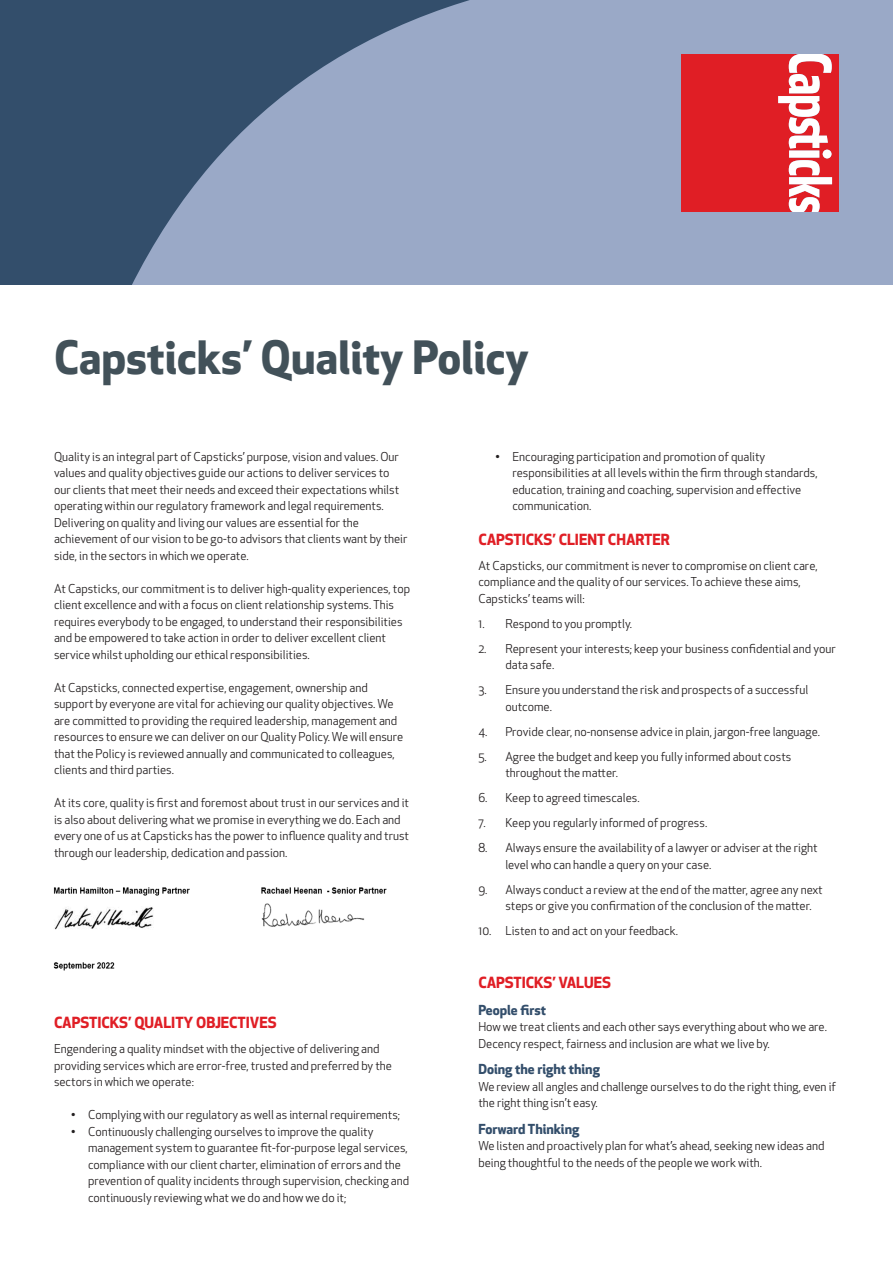
<style>
.page{position:relative;width:893px;height:1263px;background:#fff}
.page>*{position:absolute;margin:0;border:0;box-sizing:border-box;transform-origin:0 0}
.t1{font:700 44.85px "Apex New";color:#425159}
.Sub_title_1{font:700 15px "Apex New";color:#e01e25}
.subtitle_2{font:700 13.5px "Apex New";color:#334e6b}
.Paragraph_Style_1{font:12px/16.5px "Apex New";color:#231f20}
.Sub_title_1-2{font:12px/16.5px "Apex New";color:#231f20}
</style>
<div class="page">
<div style="left:0;top:0;width:893px;height:285px;background:#334e6b"></div>
<svg style="left:132px;top:0;width:761px;height:285px;fill:#9aa9c7"></svg>
<svg style="left:681px;top:54px;width:158px;height:158px;background:#e33f45"></svg>
<img style="left:53px;top:887px;width:334px;height:84px">
<p class="t1" style="left:54px;top:325px;width:476px">Capsticks’ Quality Policy</p>
<p class="Paragraph_Style_1" style="left:54px;top:448px;width:355px">Quality is an integral part of Capsticks’ purpose, vision and values. Our values and quality objectives guide our actions to deliver services to our clients that meet their needs and exceed their expectations whilst operating within our regulatory framework and legal requirements.<br>Delivering on quality and living our values are essential for the achievement of our vision to be go-to advisors that clients want by their side, in the sectors in which we operate.</p>
<p class="Paragraph_Style_1" style="left:54px;top:580px;width:358px">At Capsticks, our commitment is to deliver high-quality experiences, top client excellence and with a focus on client relationship systems. This requires everybody to be engaged, to understand their responsibilities and be empowered to take action in order to deliver excellent client service whilst upholding our ethical responsibilities.</p>
<p class="Paragraph_Style_1" style="left:54px;top:679px;width:351px">At Capsticks, connected expertise, engagement, ownership and support by everyone are vital for achieving our quality objectives. We are committed to providing the required leadership, management and resources to ensure we can deliver on our Quality Policy. We will ensure that the Policy is reviewed annually and communicated to colleagues, clients and third parties.</p>
<p class="Paragraph_Style_1" style="left:54px;top:794px;width:357px">At its core, quality is first and foremost about trust in our services and it is also about delivering what we promise in everything we do. Each and every one of us at Capsticks has the power to influence quality and trust through our leadership, dedication and passion.</p>
<p class="Sub_title_1" style="left:54px;top:1012px;width:224px">CAPSTICKS’ QUALITY OBJECTIVES</p>
<p class="Paragraph_Style_1" style="left:54px;top:1040px;width:339px">Engendering a quality mindset with the objective of delivering and providing services which are error-free, trusted and preferred by the sectors in which we operate:</p>
<p class="Paragraph_Style_1" style="left:71px;top:1106px;width:331px">• Complying with our regulatory as well as internal requirements;</p>
<p class="Paragraph_Style_1" style="left:88px;top:1123px;width:323px;text-indent:-17px">• Continuously challenging ourselves to improve the quality management system to guarantee fit-for-purpose legal services, compliance with our client charter, elimination of errors and the prevention of quality incidents through supervision, checking and continuously reviewing what we do and how we do it;</p>
<p class="Paragraph_Style_1" style="left:512px;top:448px;width:307px;text-indent:-17px">• Encouraging participation and promotion of quality responsibilities at all levels within the firm through standards, education, training and coaching, supervision and effective communication.</p>
<p class="Sub_title_1" style="left:478px;top:528px;width:193px">CAPSTICKS’ CLIENT CHARTER</p>
<p class="Sub_title_1-2" style="left:478px;top:557px;width:341px">At Capsticks, our commitment is never to compromise on client care, compliance and the quality of our services. To achieve these aims,<br>Capsticks’ teams will:</p>
<p class="Paragraph_Style_1" style="left:478px;top:615px;width:155px">1. Respond to you promptly.</p>
<p class="Paragraph_Style_1" style="left:505px;top:640px;width:332px;text-indent:-27px">2. Represent your interests; keep your business confidential and your data safe.</p>
<p class="Paragraph_Style_1" style="left:505px;top:681px;width:304px;text-indent:-27px">3. Ensure you understand the risk and prospects of a successful outcome.</p>
<p class="Paragraph_Style_1" style="left:478px;top:723px;width:343px">4. Provide clear, no-nonsense advice in plain, jargon-free language.</p>
<p class="Paragraph_Style_1" style="left:505px;top:748px;width:287px;text-indent:-27px">5. Agree the budget and keep you fully informed about costs throughout the matter.</p>
<p class="Paragraph_Style_1" style="left:478px;top:789px;width:163px">6. Keep to agreed timescales.</p>
<p class="Paragraph_Style_1" style="left:478px;top:814px;width:230px">7. Keep you regularly informed of progress.</p>
<p class="Paragraph_Style_1" style="left:505px;top:839px;width:314px;text-indent:-27px">8. Always ensure the availability of a lawyer or adviser at the right level who can handle a query on your case.</p>
<p class="Paragraph_Style_1" style="left:505px;top:881px;width:319px;text-indent:-27px">9. Always conduct a review at the end of the matter, agree any next steps or give you confirmation of the conclusion of the matter.</p>
<p class="Paragraph_Style_1" style="left:478px;top:923px;width:201px">10. Listen to and act on your feedback.</p>
<p class="Sub_title_1" style="left:478px;top:972px;width:134px">CAPSTICKS’ VALUES</p>
<p class="subtitle_2" style="left:478px;top:1000px;width:69px">People first</p>
<p class="Sub_title_1-2" style="left:478px;top:1019px;width:350px">How we treat clients and each other says everything about who we are.<br>Decency respect, fairness and inclusion are what we live by.</p>
<p class="subtitle_2" style="left:478px;top:1059px;width:123px">Doing the right thing</p>
<p class="Sub_title_1-2" style="left:478px;top:1078px;width:359px">We review all angles and challenge ourselves to do the right thing, even if the right thing isn’t easy.</p>
<p class="subtitle_2" style="left:478px;top:1119px;width:103px">Forward Thinking</p>
<p class="Sub_title_1-2" style="left:478px;top:1138px;width:348px">We listen and proactively plan for what’s ahead, seeking new ideas and being thoughtful to the needs of the people we work with.</p>
</div>
